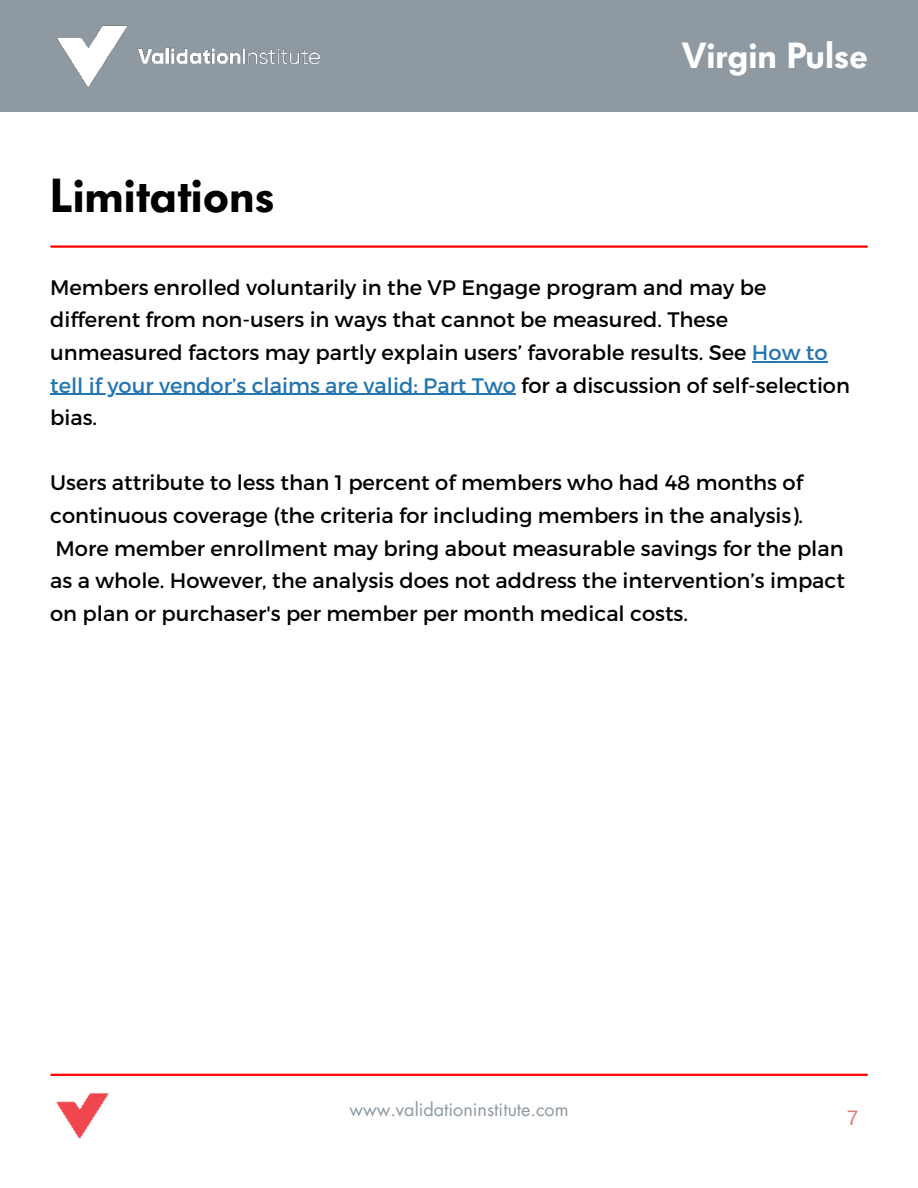
<style>
.page{position:relative;width:918px;height:1188px;background:#fff}
.page>*{position:absolute;margin:0;border:0;box-sizing:border-box;transform-origin:0 0}
.t1{font:600 47.25px "Futura BQ";color:#000}
.t2{font:600 36px "Futura BQ";color:#fff}
.t3{font:21px/32.7px "Montserrat";color:#000}
.t4{font:21px "Arimo";color:#d97f76}
.t5{font:18px "Futura LT";color:#8e99a2}
.s1{color:#2475b0}
</style>
<div class="page">
<div style="left:0;top:0;width:918px;height:111px;background:#8e99a2"></div>
<img style="left:57px;top:25px;width:263px;height:62px">
<hr style="left:51px;top:1074px;width:816px;height:2px;background:#f00">
<img style="left:56px;top:1093px;width:53px;height:46px">
<hr style="left:51px;top:245px;width:816px;height:3px;background:#f00">
<hr style="left:752px;top:361px;width:75px;height:1px;background:#2475b0">
<hr style="left:50px;top:394px;width:466px;height:1px;background:#2475b0">
<h1 class="t1" style="left:50px;top:168px;width:226px">Limitations</h1>
<h2 class="t2" style="left:682px;top:35px;width:188px">Virgin Pulse</h2>
<p class="t3" style="left:50px;top:271px;width:801px">Members enrolled voluntarily in the VP Engage program and may be different from non-users in ways that cannot be measured. These unmeasured factors may partly explain users’ favorable results. See <span class="s1">How to tell if your vendor’s claims are valid: Part Two</span> for a discussion of self-selection bias.</p>
<p class="t3" style="left:50px;top:467px;width:796px">Users attribute to less than 1 percent of members who had 48 months of continuous coverage (the criteria for including members in the analysis).<br>More member enrollment may bring about measurable savings for the plan as a whole. However, the analysis does not address the intervention’s impact on plan or purchaser's per member per month medical costs.</p>
<p class="t5" style="left:349px;top:1098px;width:221px">www.validationinstitute.com</p>
<p class="t4" style="left:847px;top:1105px;width:13px">7</p>
</div>
